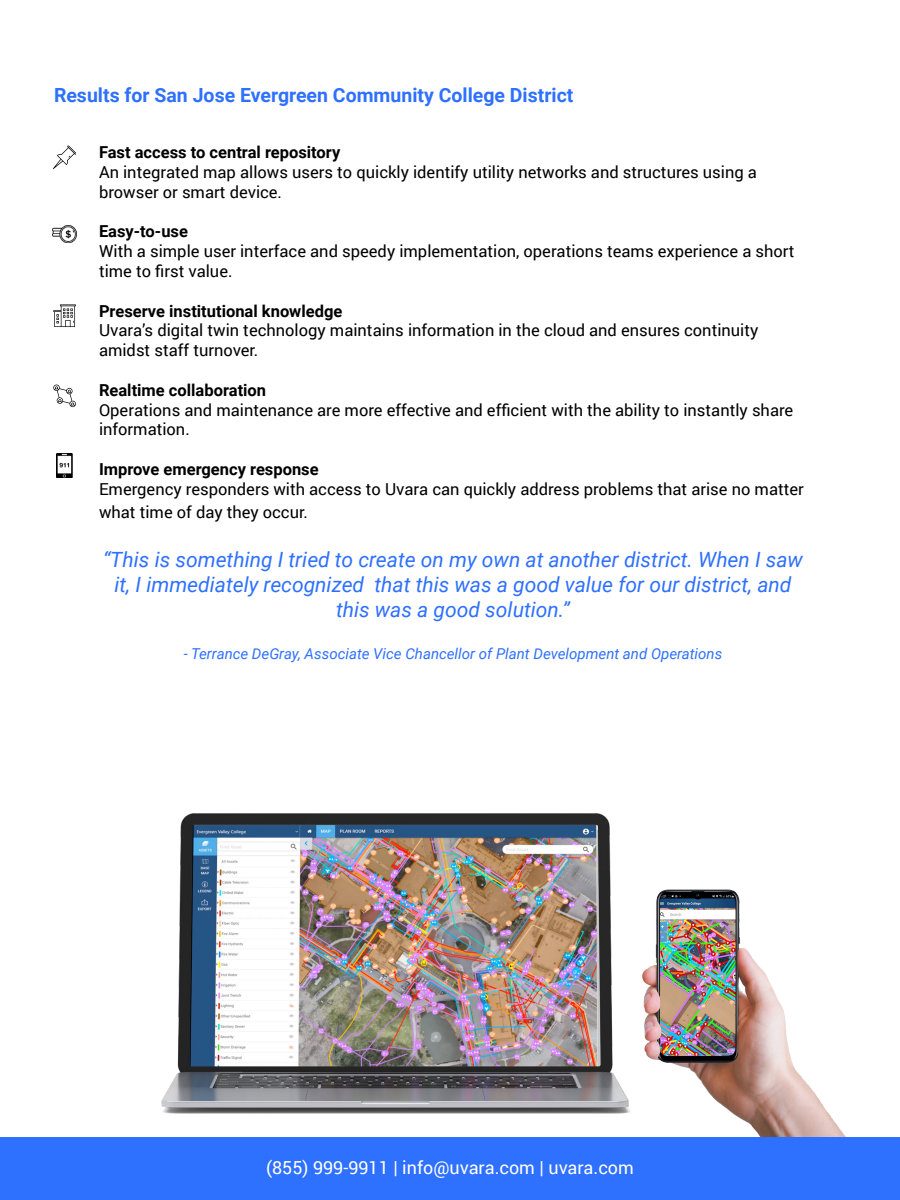
<style>
.page{position:relative;width:900px;height:1200px;background:#fff}
.page>*{position:absolute;margin:0;border:0;box-sizing:border-box;transform-origin:0 0}
.t1{font:italic 21px/25.2px "Roboto";color:#2e70ff;text-align:center}
.t2{font:700 19.5px "Roboto";color:#2e70ff}
.t3{font:18px "Roboto";color:#fff}
.t4{font:16.5px/19.8px "Roboto";color:#000}
.t5{font:700 16.5px "Roboto";color:#000}
.t6{font:italic 15px "Roboto";color:#2e70ff}
</style>
<div class="page">
<img style="left:734px;top:891px;width:112px;height:246px">
<img style="left:161px;top:813px;width:573px;height:302px">
<div style="left:0;top:1137px;width:900px;height:63px;background:#2e70ff"></div>
<svg style="left:53px;top:304px;width:23px;height:23px"></svg>
<img style="left:53px;top:226px;width:24px;height:16px">
<svg style="left:53px;top:146px;width:23px;height:23px"></svg>
<img style="left:57px;top:453px;width:15px;height:25px">
<svg style="left:53px;top:385px;width:23px;height:22px"></svg>
<p class="t2" style="left:54px;top:81px;width:521px">Results for San Jose Evergreen Community College District</p>
<p class="t5" style="left:99px;top:141px;width:243px">Fast access to central repository</p>
<p class="t4" style="left:99px;top:162px;width:660px">An integrated map allows users to quickly identify utility networks and structures using a browser or smart device.</p>
<p class="t5" style="left:99px;top:220px;width:90px">Easy-to-use</p>
<p class="t4" style="left:99px;top:241px;width:697px">With a simple user interface and speedy implementation, operations teams experience a short time to first value.</p>
<p class="t5" style="left:99px;top:299px;width:245px">Preserve institutional knowledge</p>
<p class="t4" style="left:99px;top:320px;width:661px">Uvara’s digital twin technology maintains information in the cloud and ensures continuity amidst staff turnover.</p>
<p class="t5" style="left:99px;top:378px;width:169px">Realtime collaboration</p>
<p class="t4" style="left:99px;top:399px;width:696px">Operations and maintenance are more effective and efficient with the ability to instantly share information.</p>
<p class="t5" style="left:99px;top:458px;width:221px">Improve emergency response</p>
<p class="t4" style="left:99px;top:477px;width:706px;line-height:23.4px">Emergency responders with access to Uvara can quickly address problems that arise no matter what time of day they occur.</p>
<p class="t1" style="left:103px;top:546px;width:702px">“This is something I tried to create on my own at another district. When I saw it, I immediately recognized that this was a good value for our district, and this was a good solution.”</p>
<p class="t6" style="left:184px;top:643px;width:540px">- Terrance DeGray, Associate Vice Chancellor of Plant Development and Operations</p>
<p class="t3" style="left:266px;top:1155px;width:369px">(855) 999-9911 | info@uvara.com | uvara.com</p>
</div>
